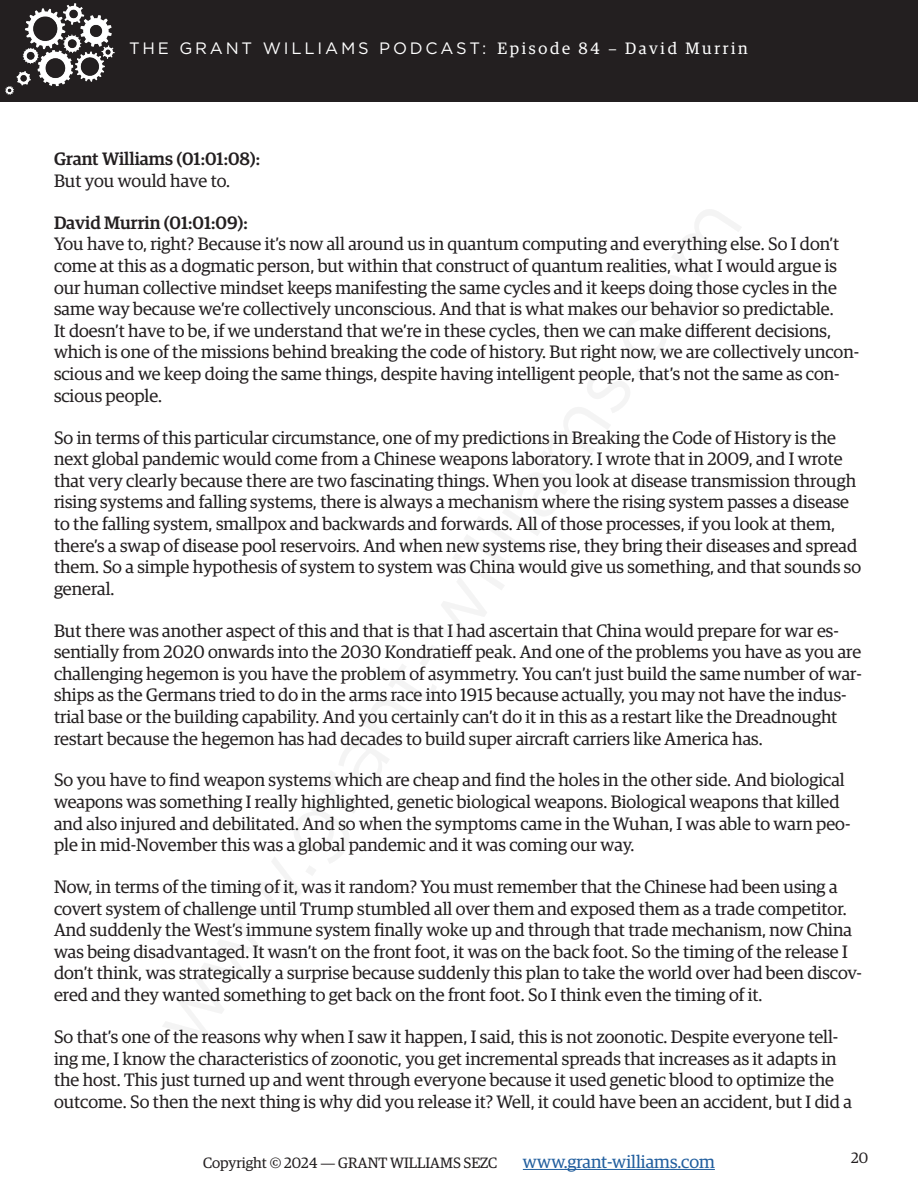
<style>
.page{position:relative;width:918px;height:1188px;background:#fff}
.page>*{position:absolute;margin:0;border:0;box-sizing:border-box;transform-origin:0 0}
.Body_Copy{font:18px/21.6px "Guardian Egyptian";color:#231f20}
.Speaker{font:500 18px "Guardian Egyptian";color:#231f20}
.t1{font:18px "Guardian Egyptian";color:#215e9e}
.t2{font:16.5px "Gotham";letter-spacing:.17em;color:#fff}
.t3{font:15px "Guardian Egyptian";color:#231f20}
.s1{font-family:"Guardian Egyptian"}
.s2{font-family:"Myriad Pro"}
</style>
<div class="page">
<hr style="left:523px;top:1169px;width:192px;height:1px;background:#215e9e">
<svg style="left:163px;top:209px;width:578px;height:828px"></svg>
<div style="left:0;top:0;width:918px;height:102px;background:#231f20"></div>
<img style="left:5px;top:4px;width:110px;height:91px">
<p class="t2" style="left:129px;top:38px;width:620px">THE GRANT WILLIAMS PODCAST: <span class="s1">Episode 84</span> <span class="s2">–</span> <span class="s1">David Murrin</span></p>
<p class="Speaker" style="left:54px;top:146px;width:208px">Grant Williams (01:01:08):</p>
<p class="Body_Copy" style="left:54px;top:169px;width:178px">But you would have to.</p>
<p class="Speaker" style="left:54px;top:210px;width:195px">David Murrin (01:01:09):</p>
<p class="Body_Copy" style="left:54px;top:232px;width:807px">You have to, right? Because it’s now all around us in quantum computing and everything else. So I don’t come at this as a dogmatic person, but within that construct of quantum realities, what I would argue is our human collective mindset keeps manifesting the same cycles and it keeps doing those cycles in the same way because we’re collectively unconscious. And that is what makes our behavior so predictable.<br>It doesn’t have to be, if we understand that we’re in these cycles, then we can make different decisions, which is one of the missions behind breaking the code of history. But right now, we are collectively uncon&shy;scious and we keep doing the same things, despite having intelligent people, that’s not the same as con&shy;scious people.</p>
<p class="Body_Copy" style="left:54px;top:425px;width:809px">So in terms of this particular circumstance, one of my predictions in Breaking the Code of History is the next global pandemic would come from a Chinese weapons laboratory. I wrote that in 2009, and I wrote that very clearly because there are two fascinating things. When you look at disease transmission through rising systems and falling systems, there is always a mechanism where the rising system passes a disease to the falling system, smallpox and backwards and forwards. All of those processes, if you look at them, there’s a swap of disease pool reservoirs. And when new systems rise, they bring their diseases and spread them. So a simple hypothesis of system to system was China would give us something, and that sounds so general.</p>
<p class="Body_Copy" style="left:54px;top:618px;width:809px">But there was another aspect of this and that is that I had ascertain that China would prepare for war es&shy;sentially from 2020 onwards into the 2030 Kondratieff peak. And one of the problems you have as you are challenging hegemon is you have the problem of asymmetry. You can’t just build the same number of war&shy;ships as the Germans tried to do in the arms race into 1915 because actually, you may not have the indus&shy;trial base or the building capability. And you certainly can’t do it in this as a restart like the Dreadnought restart because the hegemon has had decades to build super aircraft carriers like America has.</p>
<p class="Body_Copy" style="left:54px;top:768px;width:798px">So you have to find weapon systems which are cheap and find the holes in the other side. And biological weapons was something I really highlighted, genetic biological weapons. Biological weapons that killed and also injured and debilitated. And so when the symptoms came in the Wuhan, I was able to warn peo&shy;ple in mid-November this was a global pandemic and it was coming our way.</p>
<p class="Body_Copy" style="left:54px;top:875px;width:810px">Now, in terms of the timing of it, was it random? You must remember that the Chinese had been using a covert system of challenge until Trump stumbled all over them and exposed them as a trade competitor.<br>And suddenly the West’s immune system finally woke up and through that trade mechanism, now China was being disadvantaged. It wasn’t on the front foot, it was on the back foot. So the timing of the release I don’t think, was strategically a surprise because suddenly this plan to take the world over had been discov&shy;ered and they wanted something to get back on the front foot. So I think even the timing of it.</p>
<p class="Body_Copy" style="left:54px;top:1025px;width:799px">So that’s one of the reasons why when I saw it happen, I said, this is not zoonotic. Despite everyone tell&shy;ing me, I know the characteristics of zoonotic, you get incremental spreads that increases as it adapts in the host. This just turned up and went through everyone because it used genetic blood to optimize the outcome. So then the next thing is why did you release it? Well, it could have been an accident, but I did a</p>
<p class="t3" style="left:203px;top:1152px;width:296px">Copyright © 2024 <span class="s2">—</span> GRANT WILLIAMS SEZC</p>
<p class="t1" style="left:523px;top:1149px;width:194px">www.grant-williams.com</p>
<p class="t3" style="left:851px;top:1148px;width:19px">20</p>
</div>
